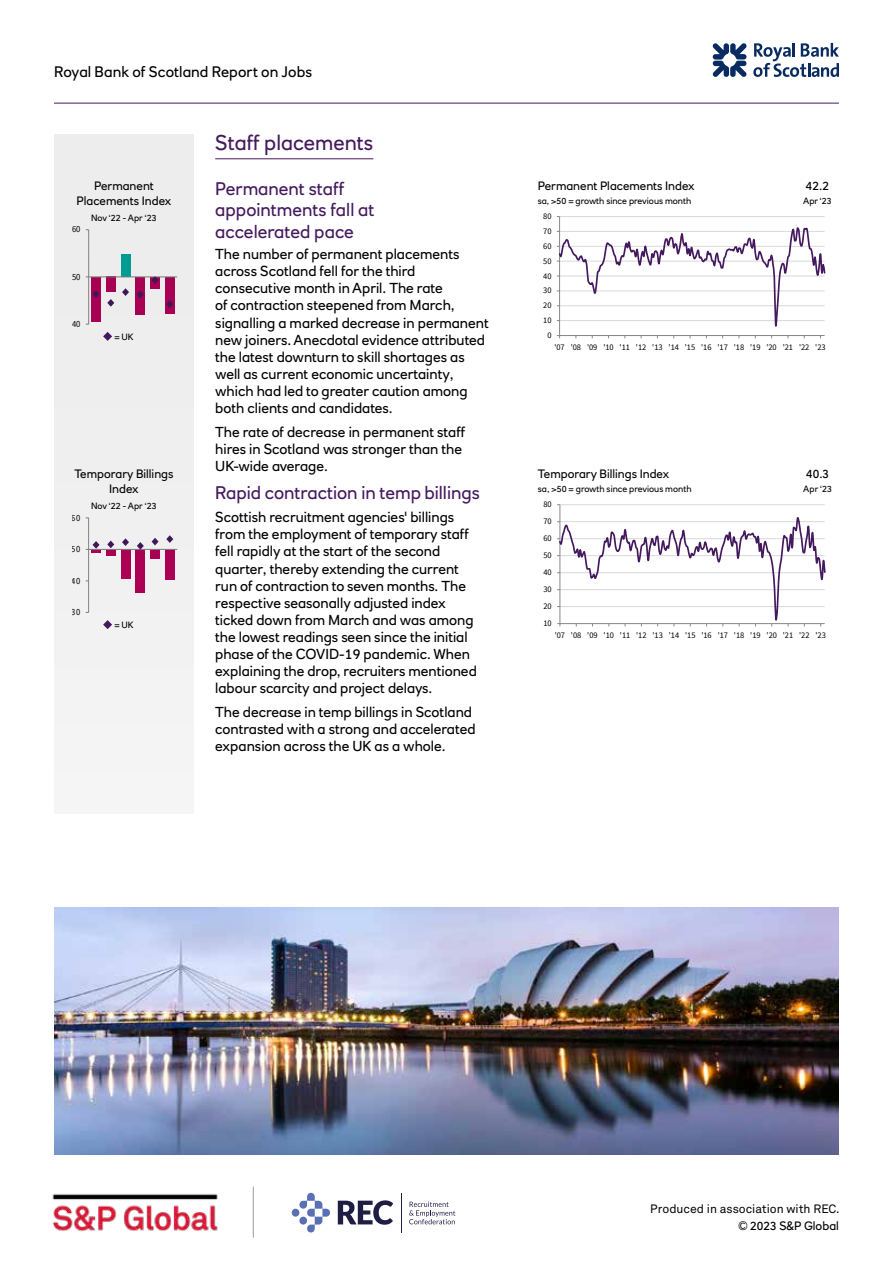
<style>
.page{position:relative;width:893px;height:1263px;background:#fff}
.page>*{position:absolute;margin:0;border:0;box-sizing:border-box;transform-origin:0 0}
.t1{font:21px "RN House Sans";color:#44195e}
.t2{font:18px/21.6px "RN House Sans";color:#44195e}
.t3{font:15px "RN House Sans";letter-spacing:.005em;color:#000}
.t4{font:14.25px/17.1px "RN House Sans";color:#000}
.t5{font:12px/14.4px "RN House Sans";color:#000;text-align:center}
.t6{font:12px "Akkurat LL";color:#000}
.t7{font:9.3px "Source Sans Pro";letter-spacing:.005em;color:#000;scale:.91 1}
.t8{font:9px "RN House Sans";color:#000}
.t9{font:8.55px "Source Sans Pro";letter-spacing:-.005em;color:#000}
</style>
<div class="page">
<hr style="left:54px;top:103px;width:785px;height:1px;background:#44195e">
<svg style="left:712px;top:43px;width:35px;height:34px"></svg>
<svg style="left:753px;top:43px;width:86px;height:34px"></svg>
<hr style="left:253px;top:1186px;width:1px;height:52px;background:#9d9d9c">
<svg style="left:338px;top:1200px;width:55px;height:25px"></svg>
<hr style="left:401px;top:1193px;width:1px;height:39px;background:#1f1d43">
<svg style="left:409px;top:1201px;width:46px;height:23px"></svg>
<div style="left:292px;top:1209px;width:7px;height:7px;background:#5a70b5;border-radius:50%"></div>
<svg style="left:299px;top:1193px;width:31px;height:39px"></svg>
<img style="left:52px;top:1194px;width:166px;height:38px">
<div style="left:54px;top:134px;width:140px;height:680px;background:#ededed"></div>
<hr style="left:215px;top:159px;width:158px;height:1px;background:#44195e">
<hr style="left:560px;top:216px;width:265px;height:1px;background:#d9d9d9">
<hr style="left:559px;top:217px;width:1px;height:118px;background:#868686">
<svg style="left:557px;top:225px;width:268px;height:113px"></svg>
<div style="left:91px;top:277px;width:10px;height:44px;background:#a80052"></div>
<div style="left:106px;top:277px;width:10px;height:15px;background:#a80052"></div>
<div style="left:135px;top:277px;width:10px;height:37px;background:#a80052"></div>
<div style="left:150px;top:277px;width:10px;height:11px;background:#a80052"></div>
<div style="left:165px;top:277px;width:10px;height:37px;background:#a80052"></div>
<div style="left:121px;top:255px;width:9px;height:22px;background:#009c93"></div>
<hr style="left:88px;top:230px;width:1px;height:94px;background:#868686">
<hr style="left:89px;top:277px;width:88px;height:1px;background:#868686">
<svg style="left:93px;top:290px;width:7px;height:8px"></svg>
<svg style="left:107px;top:299px;width:7px;height:8px"></svg>
<svg style="left:122px;top:288px;width:7px;height:8px"></svg>
<svg style="left:137px;top:291px;width:7px;height:7px"></svg>
<svg style="left:152px;top:276px;width:7px;height:8px"></svg>
<svg style="left:166px;top:300px;width:7px;height:8px"></svg>
<hr style="left:560px;top:504px;width:265px;height:1px;background:#d9d9d9">
<hr style="left:560px;top:505px;width:1px;height:119px;background:#868686">
<svg style="left:557px;top:515px;width:268px;height:111px"></svg>
<hr style="left:91px;top:549px;width:10px;height:4px;background:#aa0053">
<div style="left:106px;top:549px;width:10px;height:7px;background:#aa0053"></div>
<div style="left:121px;top:549px;width:9px;height:30px;background:#ab0053"></div>
<div style="left:135px;top:549px;width:10px;height:44px;background:#ab0053"></div>
<div style="left:150px;top:549px;width:10px;height:9px;background:#aa0053"></div>
<div style="left:165px;top:549px;width:10px;height:31px;background:#ab0053"></div>
<hr style="left:88px;top:518px;width:1px;height:94px;background:#868686">
<hr style="left:89px;top:549px;width:88px;height:1px;background:#868686">
<svg style="left:86px;top:541px;width:14px;height:9px"></svg>
<svg style="left:107px;top:541px;width:7px;height:7px"></svg>
<svg style="left:122px;top:538px;width:7px;height:8px"></svg>
<svg style="left:137px;top:542px;width:7px;height:8px"></svg>
<svg style="left:152px;top:538px;width:7px;height:7px"></svg>
<svg style="left:166px;top:535px;width:7px;height:8px"></svg>
<svg style="left:103px;top:332px;width:9px;height:9px"></svg>
<svg style="left:103px;top:620px;width:9px;height:9px"></svg>
<img style="left:54px;top:908px;width:785px;height:246px">
<p class="t3" style="left:54px;top:63px;width:260px">Royal Bank of Scotland Report on Jobs</p>
<h1 class="t1" style="left:215px;top:130px;width:160px">Staff placements</h1>
<p class="t5" style="left:77px;top:179px;width:96px">Permanent<br>Placements Index</p>
<p class="t7" style="left:72px;top:223px;width:11px">60</p>
<p class="t8" style="left:91px;top:212px;width:67px">Nov ‘22 - Apr ‘23</p>
<p class="t7" style="left:72px;top:271px;width:11px">50</p>
<p class="t7" style="left:72px;top:318px;width:11px">40</p>
<p class="t8" style="left:114px;top:331px;width:21px">= UK</p>
<p class="t5" style="left:74px;top:467px;width:101px">Temporary Billings<br>Index</p>
<p class="t7" style="left:72px;top:512px;width:11px">60</p>
<p class="t7" style="left:72px;top:543px;width:11px">50</p>
<p class="t7" style="left:72px;top:575px;width:11px">40</p>
<p class="t7" style="left:72px;top:606px;width:11px">30</p>
<p class="t8" style="left:91px;top:500px;width:67px">Nov ‘22 - Apr ‘23</p>
<p class="t8" style="left:114px;top:619px;width:21px">= UK</p>
<p class="t2" style="left:215px;top:177px;width:161px">Permanent staff appointments fall at accelerated pace</p>
<p class="t4" style="left:215px;top:245px;width:275px">The number of permanent placements across Scotland fell for the third consecutive month in April. The rate<br>of contraction steepened from March, signalling a marked decrease in permanent new joiners. Anecdotal evidence attributed the latest downturn to skill shortages as well as current economic uncertainty, which had led to greater caution among both clients and candidates.</p>
<p class="t4" style="left:215px;top:423px;width:252px">The rate of decrease in permanent staff hires in Scotland was stronger than the<br>UK-wide average.</p>
<p class="t2" style="left:215px;top:481px;width:266px">Rapid contraction in temp billings</p>
<p class="t4" style="left:215px;top:508px;width:263px">Scottish recruitment agencies' billings from the employment of temporary staff fell rapidly at the start of the second quarter, thereby extending the current run of contraction to seven months. The respective seasonally adjusted index ticked down from March and was among the lowest readings seen since the initial phase of the COVID-19 pandemic. When explaining the drop, recruiters mentioned labour scarcity and project delays.</p>
<p class="t4" style="left:215px;top:703px;width:262px">The decrease in temp billings in Scotland contrasted with a strong and accelerated expansion across the UK as a whole.</p>
<p class="t5" style="left:538px;top:179px;width:159px">Permanent Placements Index</p>
<p class="t8" style="left:538px;top:195px;width:155px">sa, &gt;50 = growth since previous month</p>
<p class="t9" style="left:543px;top:211px;width:10px">80</p>
<p class="t9" style="left:543px;top:226px;width:10px">70</p>
<p class="t9" style="left:543px;top:240px;width:10px">60</p>
<p class="t9" style="left:543px;top:255px;width:10px">50</p>
<p class="t9" style="left:543px;top:270px;width:10px">40</p>
<p class="t9" style="left:543px;top:285px;width:10px">30</p>
<p class="t9" style="left:543px;top:300px;width:10px">20</p>
<p class="t9" style="left:543px;top:315px;width:10px">10</p>
<p class="t9" style="left:547px;top:330px;width:6px">0</p>
<p class="t5" style="left:806px;top:179px;width:25px">42.2</p>
<p class="t8" style="left:803px;top:195px;width:30px">Apr ‘23</p>
<p class="t9" style="left:554px;top:341px;width:273px">'07 '08 '09 '10 '11 '12 '13 '14 '15 '16 '17 '18 '19 '20 '21 '22 '23</p>
<p class="t5" style="left:538px;top:467px;width:133px">Temporary Billings Index</p>
<p class="t8" style="left:538px;top:483px;width:155px">sa, &gt;50 = growth since previous month</p>
<p class="t9" style="left:543px;top:499px;width:10px">80</p>
<p class="t9" style="left:543px;top:516px;width:10px">70</p>
<p class="t9" style="left:543px;top:533px;width:10px">60</p>
<p class="t9" style="left:543px;top:550px;width:10px">50</p>
<p class="t9" style="left:543px;top:567px;width:10px">40</p>
<p class="t9" style="left:543px;top:584px;width:10px">30</p>
<p class="t9" style="left:543px;top:601px;width:10px">20</p>
<p class="t9" style="left:543px;top:618px;width:10px">10</p>
<p class="t5" style="left:806px;top:467px;width:25px">40.3</p>
<p class="t8" style="left:803px;top:483px;width:30px">Apr ‘23</p>
<p class="t9" style="left:555px;top:629px;width:273px">'07 '08 '09 '10 '11 '12 '13 '14 '15 '16 '17 '18 '19 '20 '21 '22 '23</p>
<p class="t6" style="left:650px;top:1199px;width:191px">Produced in association with REC.</p>
<p class="t5" style="left:739px;top:1218px;width:102px">© 2023 S&amp;P Global</p>
</div>
